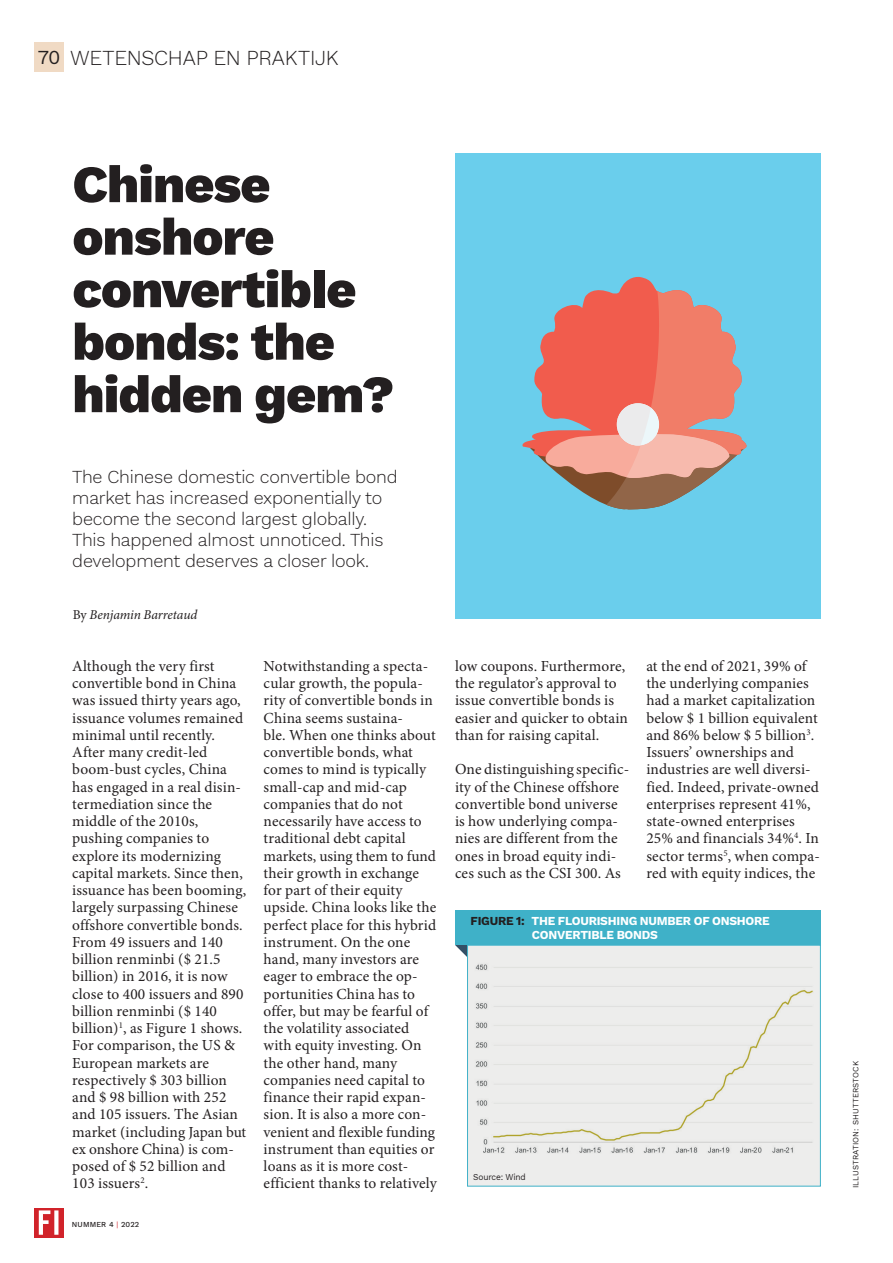
<style>
.page{position:relative;width:893px;height:1263px;background:#fff}
.page>*{position:absolute;margin:0;border:0;box-sizing:border-box;transform-origin:0 0}
.t1{font:800 52.5px/52.5px "Work Sans";letter-spacing:-.025em;color:#231f20}
.t2{font:300 21px "Work Sans";letter-spacing:-.01em;color:#231f20}
.t3{font:300 18px/21px "Work Sans";letter-spacing:-.01em;color:#231f20}
.t4{font:15.3px/17.2px "Minion Pro";letter-spacing:.01em;color:#231f20}
.t5{font:italic 13.5px "Minion Pro";letter-spacing:-.01em;color:#231f20}
.t6{font:700 12px/13.5px "Work Sans";letter-spacing:-.02em;color:#fff}
.t7{font:8.85px "Work Sans";letter-spacing:-.02em;color:#231f20;scale:.95 1}
.t8{font:7.95px "Work Sans";letter-spacing:.02em;color:#231f20}
.t9{font:500 7.5px "Work Sans";letter-spacing:.02em;color:#231f20}
.s1{font-weight:400;font-size:19.5px}
.s2{font-style:normal}
.s3{font-weight:400;color:#d1232a}
.s4{color:#231f20}
</style>
<div class="page">
<svg style="left:34px;top:1208px;width:30px;height:29px"></svg>
<svg style="left:39px;top:1210px;width:19px;height:25px"></svg>
<div style="left:34px;top:43px;width:30px;height:29px;background:#f0dac4"></div>
<svg style="left:455px;top:945px;width:12px;height:12px"></svg>
<div style="left:455px;top:910px;width:366px;height:35px;background:#3fb1c8"></div>
<div style="left:467px;top:945px;width:354px;height:241px;background:#ededec;border:1px solid #3fb1c8"></div>
<img style="left:475px;top:964px;width:338px;height:189px">
<div style="left:455px;top:153px;width:366px;height:466px;background:#6aceec"></div>
<svg style="left:522px;top:276px;width:134px;height:172px"></svg>
<svg style="left:530px;top:289px;width:217px;height:221px"></svg>
<h2 class="t2" style="left:38px;top:42px;width:303px"><span class="s1">70</span> WETENSCHAP EN PRAKTIJK</h2>
<h1 class="t1" style="left:72px;top:156px;width:324px">Chinese onshore convertible bonds: the hidden gem?</h1>
<p class="t3" style="left:72px;top:466px;width:327px">The Chinese domestic convertible bond market has increased exponentially to become the second largest globally.<br>This happened almost unnoticed. This development deserves a closer look.</p>
<p class="t5" style="left:73px;top:606px;width:126px"><span class="s2">By</span> Benjamin Barretaud</p>
<p class="t4" style="left:72px;top:657px;width:176px">Although the very first convertible bond in China was issued thirty years ago, issuance volumes remained minimal until recently.<br>After many credit-led boom-bust cycles, China has engaged in a real disin&shy;termediation since the middle of the 2010s, pushing companies to explore its modernizing capital markets. Since then, issuance has been booming, largely surpassing Chinese offshore convertible bonds.<br>From 49 issuers and 140 billion renminbi ($ 21.5 billion) in 2016, it is now close to 400 issuers and 890 billion renminbi ($ 140 billion)<sup>1</sup>, as Figure 1 shows.<br>For comparison, the US &amp;<br>European markets are respectively $ 303 billion and $ 98 billion with 252 and 105 issuers. The Asian market (including Japan but ex onshore China) is com&shy;posed of $ 52 billion and<br>103 issuers<sup>2</sup>.</p>
<p class="t9" style="left:72px;top:1219px;width:69px">NUMMER 4 <span class="s3">|</span> 2022</p>
<p class="t4" style="left:264px;top:657px;width:175px">Notwithstanding a specta&shy;cular growth, the popula&shy;rity of convertible bonds in<br>China seems sustaina-<br>ble. When one thinks about convertible bonds, what comes to mind is typically small-cap and mid-cap companies that do not necessarily have access to traditional debt capital markets, using them to fund their growth in exchange for part of their equity upside. China looks like the perfect place for this hybrid instrument. On the one hand, many investors are eager to embrace the op&shy;portunities China has to offer, but may be fearful of the volatility associated with equity investing. On the other hand, many companies need capital to finance their rapid expan&shy;sion. It is also a more con&shy;venient and flexible funding instrument than equities or loans as it is more cost&shy;efficient thanks to relatively</p>
<p class="t4" style="left:455px;top:657px;width:175px">low coupons. Furthermore, the regulator’s approval to issue convertible bonds is easier and quicker to obtain than for raising capital.</p>
<p class="t4" style="left:646px;top:657px;width:175px">at the end of 2021, 39% of the underlying companies had a market capitalization below $ 1 billion equivalent and 86% below $ 5 billion<sup>3</sup>.<br>Issuers’ ownerships and industries are well diversi&shy;fied. Indeed, private-owned enterprises represent 41%, state-owned enterprises<br>25% and financials 34%<sup>4</sup>. In sector terms<sup>5</sup>, when compa&shy;red with equity indices, the</p>
<p class="t4" style="left:455px;top:761px;width:176px">One distinguishing specific&shy;ity of the Chinese offshore convertible bond universe is how underlying compa&shy;nies are different from the ones in broad equity indi&shy;ces such as the CSI 300. As</p>
<p class="t6" style="left:532px;top:914px;width:239px;text-indent:-61px"><span class="s4">FIGURE 1:</span> THE FLOURISHING NUMBER OF ONSHORE<br>CONVERTIBLE BONDS</p>
<p class="t7" style="left:473px;top:1170px;width:57px">Source: Wind</p>
<p class="t8" style="left:850px;top:1188px;width:129px;rotate:-90deg">ILLUSTRATION: SHUTTERSTOCK</p>
</div>
